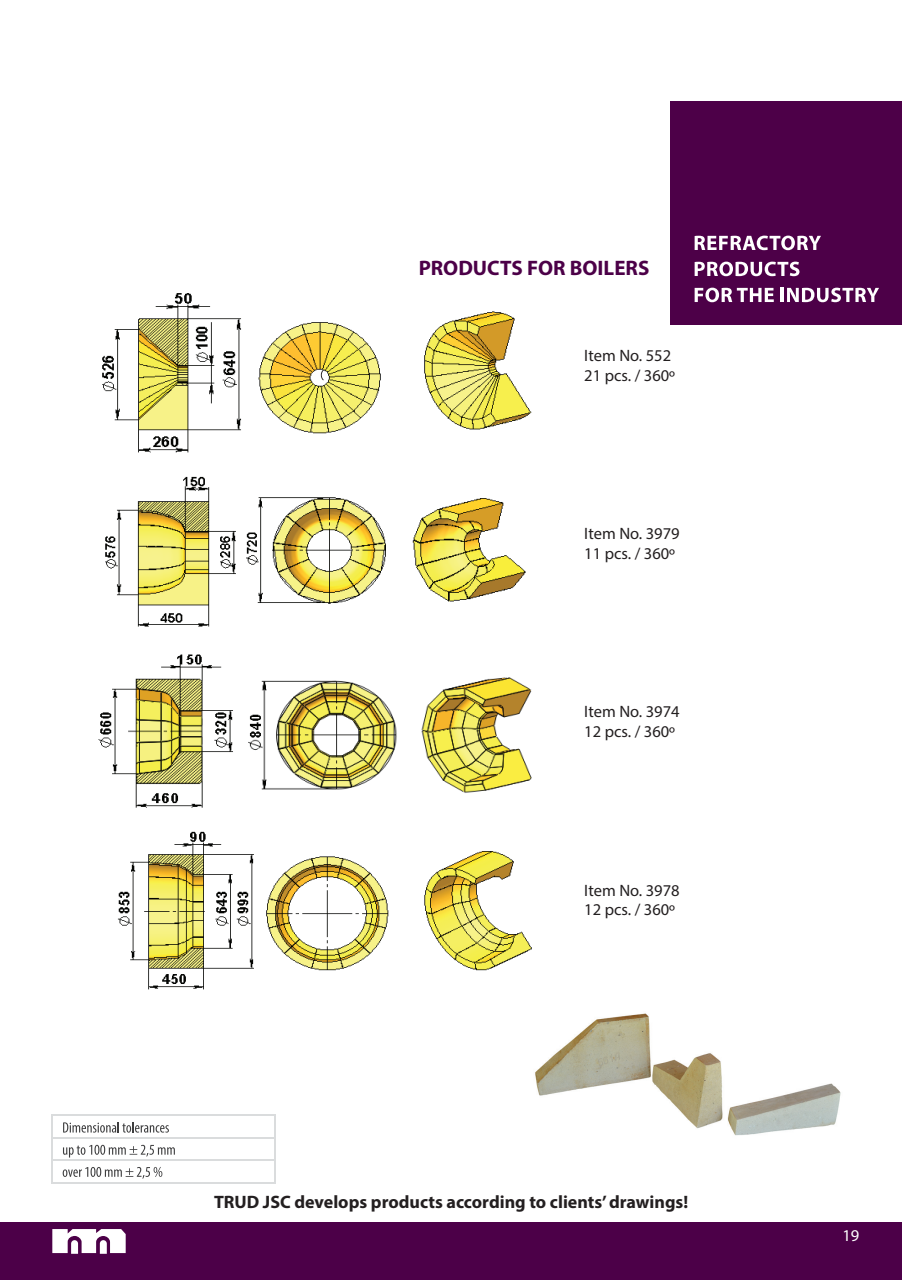
<style>
.page{position:relative;width:902px;height:1280px;background:#fff}
.page>*{position:absolute;margin:0;border:0;box-sizing:border-box;transform-origin:0 0}
.t1{font:700 21px "Myriad Pro";color:#4c0048}
.t2{font:700 18px "Myriad Pro";color:#231f20}
.t3{font:16.5px/19.8px "Myriad Pro";color:#231f20}
.t4{font:16.5px "Myriad Pro";color:#fff}
</style>
<div class="page">
<div style="left:0;top:1222px;width:901px;height:58px;background:#4c0048"></div>
<svg style="left:52px;top:1229px;width:74px;height:25px;background:#dacad9"></svg>
<div style="left:669px;top:101px;width:232px;height:223px;background:#4d0048"></div>
<svg style="left:694px;top:236px;width:127px;height:14px"></svg>
<svg style="left:694px;top:262px;width:105px;height:14px"></svg>
<svg style="left:694px;top:288px;width:79px;height:14px"></svg>
<hr style="left:780px;top:288px;width:3px;height:14px;background:#fff">
<svg style="left:787px;top:288px;width:92px;height:14px"></svg>
<img style="left:98px;top:654px;width:434px;height:154px">
<img style="left:102px;top:293px;width:430px;height:160px">
<img style="left:105px;top:476px;width:421px;height:151px">
<img style="left:118px;top:831px;width:414px;height:159px">
<svg style="left:321px;top:370px;width:3px;height:10px"></svg>
<svg style="left:63px;top:1122px;width:106px;height:11px"></svg>
<svg style="left:63px;top:1145px;width:112px;height:12px"></svg>
<hr style="left:51px;top:1115px;width:1px;height:68px;background:#dadcdd">
<hr style="left:52px;top:1115px;width:1px;height:68px;background:#dadcdd">
<svg style="left:63px;top:1167px;width:99px;height:12px"></svg>
<hr style="left:275px;top:1115px;width:1px;height:68px;background:#dadcdd">
<hr style="left:51px;top:1115px;width:225px;height:1px;background:#dadcdd">
<hr style="left:51px;top:1137px;width:225px;height:1px;background:#dadcdd">
<hr style="left:51px;top:1159px;width:225px;height:1px;background:#dadcdd">
<hr style="left:51px;top:1182px;width:225px;height:1px;background:#dadcdd">
<img style="left:521px;top:962px;width:320px;height:174px">
<p class="t1" style="left:418px;top:254px;width:232px">PRODUCTS FOR BOILERS</p>
<p class="t3" style="left:584px;top:345px;width:92px">Item No. 552<br>21 pcs. / 360º</p>
<p class="t3" style="left:584px;top:523px;width:97px">Item No. 3979<br>11 pcs. / 360º</p>
<p class="t3" style="left:584px;top:702px;width:97px">Item No. 3974<br>12 pcs. / 360º</p>
<p class="t3" style="left:584px;top:880px;width:97px">Item No. 3978<br>12 pcs. / 360º</p>
<p class="t2" style="left:214px;top:1190px;width:475px">TRUD JSC develops products according to clients’ drawings!</p>
<p class="t4" style="left:842px;top:1225px;width:18px">19</p>
</div>
